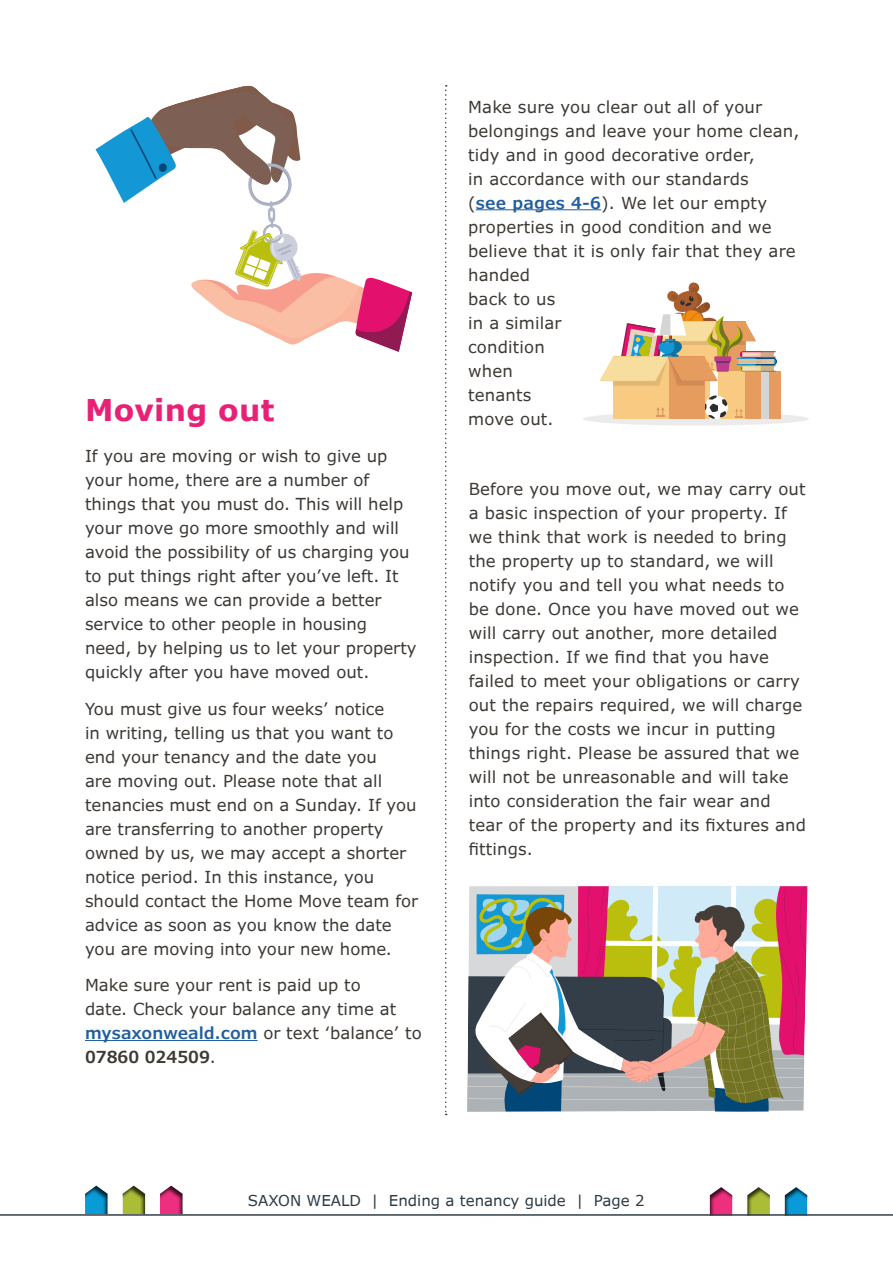
<style>
.page{position:relative;width:893px;height:1263px;background:#fff}
.page>*{position:absolute;margin:0;border:0;box-sizing:border-box;transform-origin:0 0}
.t1{font:700 30px "Verdana Pro";letter-spacing:.01em;color:#e82176}
.t2{font:16.5px/24px "Verdana Pro";color:#3d3935}
.t3{font:15px "Verdana Pro";color:#2c3b46}
.s1{font-weight:600;color:#215e9e}
.s2{font-weight:600}
</style>
<div class="page">
<div style="left:147px;top:1174px;width:49px;height:42px;background:#000;opacity:.75"></div>
<div style="left:111px;top:1174px;width:49px;height:42px;background:#000;opacity:.75"></div>
<div style="left:72px;top:1174px;width:50px;height:42px;background:#000;opacity:.75"></div>
<div style="left:696px;top:1176px;width:49px;height:42px;background:#000;opacity:.75"></div>
<div style="left:733px;top:1176px;width:49px;height:42px;background:#000;opacity:.75"></div>
<div style="left:771px;top:1176px;width:49px;height:42px;background:#000;opacity:.75"></div>
<hr style="left:0;top:1214px;width:893px;height:2px;background:#2c3b46">
<svg style="left:445px;top:85px;width:2px;height:1030px"></svg>
<hr style="left:476px;top:209px;width:125px;height:1px;background:#215e9e">
<hr style="left:85px;top:1040px;width:173px;height:1px;background:#215e9e">
<div style="left:583px;top:412px;width:226px;height:14px;background:#ebebeb;border-radius:50%"></div>
<div style="left:718px;top:372px;width:63px;height:47px;background:#e79c5f"></div>
<div style="left:690px;top:372px;width:55px;height:47px;background:#f9cb82"></div>
<svg style="left:735px;top:409px;width:8px;height:8px"></svg>
<div style="left:762px;top:372px;width:7px;height:47px;background:#d5d5d5"></div>
<div style="left:710px;top:372px;width:7px;height:47px;background:#fff"></div>
<svg style="left:704px;top:395px;width:23px;height:24px"></svg>
<div style="left:641px;top:357px;width:63px;height:62px;background:#e79c5f"></div>
<div style="left:613px;top:357px;width:55px;height:62px;background:#f9cb82"></div>
<svg style="left:656px;top:407px;width:9px;height:10px"></svg>
<svg style="left:600px;top:282px;width:177px;height:104px"></svg>
<svg style="left:467px;top:886px;width:340px;height:226px"></svg>
<svg style="left:95px;top:85px;width:317px;height:267px"></svg>
<h1 class="t1" style="left:85px;top:390px;width:191px">Moving out</h1>
<p class="t2" style="left:85px;top:444px;width:333px">If you are moving or wish to give up your home, there are a number of things that you must do. This will help your move go more smoothly and will avoid the possibility of us charging you to put things right after you’ve left. It also means we can provide a better service to other people in housing need, by helping us to let your property quickly after you have moved out.</p>
<p class="t2" style="left:85px;top:697px;width:335px">You must give us four weeks’ notice<br>in writing, telling us that you want to end your tenancy and the date you<br>are moving out. Please note that all tenancies must end on a Sunday. If you are transferring to another property owned by us, we may accept a shorter notice period. In this instance, you should contact the Home Move team for advice as soon as you know the date you are moving into your new home.</p>
<p class="t2" style="left:85px;top:974px;width:338px">Make sure your rent is paid up to<br>date. Check your balance any time at <span class="s1">mysaxonweald.com</span> or text ‘balance’ to<br><span class="s2">07860 024509</span>.</p>
<p class="t2" style="left:468px;top:95px;width:333px">Make sure you clear out all of your belongings and leave your home clean, tidy and in good decorative order,<br>in accordance with our standards<br>(<span class="s1">see pages 4-6</span>). We let our empty properties in good condition and we believe that it is only fair that they are handed<br>back to us<br>in a similar<br>condition<br>when<br>tenants</p>
<p class="t2" style="left:468px;top:407px;width:87px">move out.</p>
<p class="t2" style="left:469px;top:477px;width:339px">Before you move out, we may carry out a basic inspection of your property. If we think that work is needed to bring the property up to standard, we will notify you and tell you what needs to be done. Once you have moved out we will carry out another, more detailed inspection. If we find that you have failed to meet your obligations or carry out the repairs required, we will charge you for the costs we incur in putting things right. Please be assured that we will not be unreasonable and will take into consideration the fair wear and tear of the property and its fixtures and fittings.</p>
<p class="t3" style="left:248px;top:1191px;width:398px">SAXON WEALD | Ending a tenancy guide | Page 2</p>
</div>
